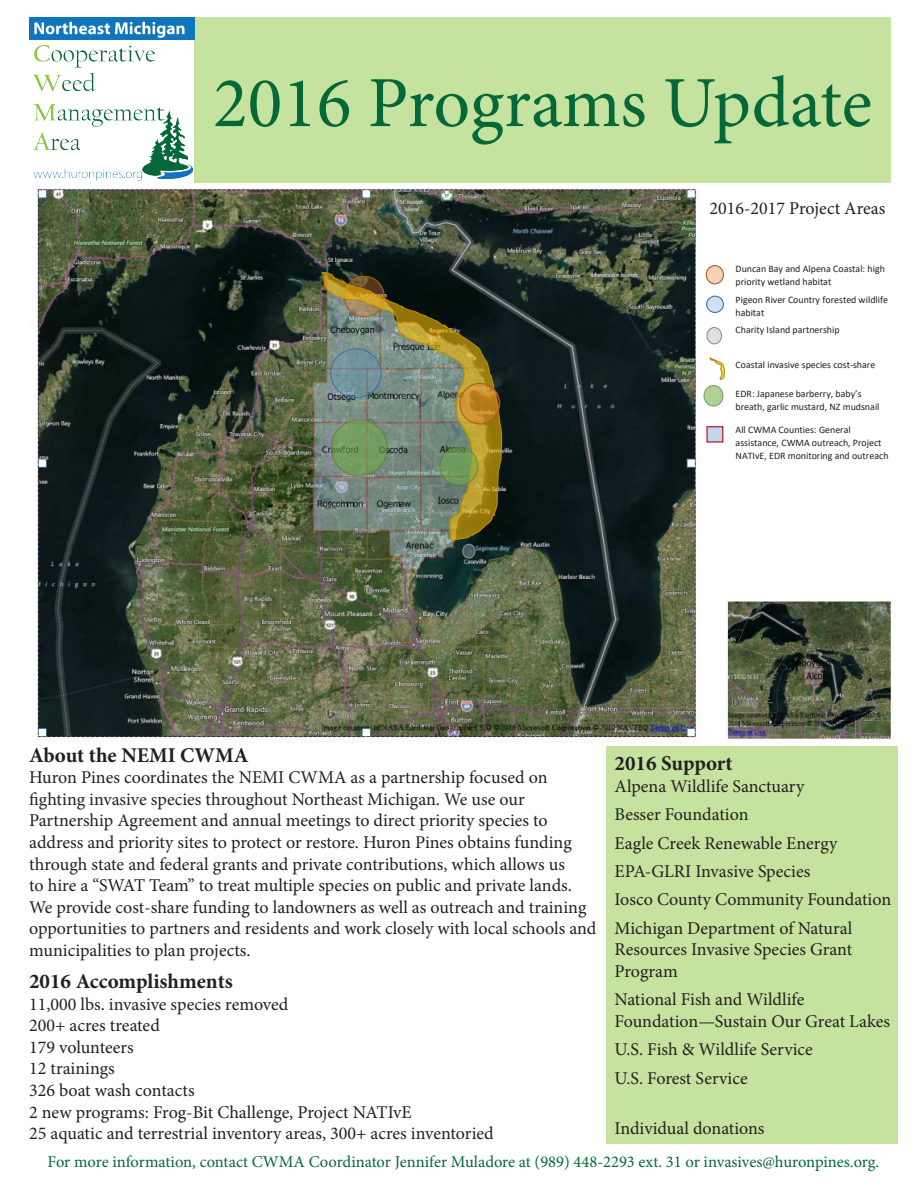
<style>
.page{position:relative;width:918px;height:1188px;background:#fff}
.page>*{position:absolute;margin:0;border:0;box-sizing:border-box;transform-origin:0 0}
.t1{font:72px "Minion Pro";color:#056839}
.t2{font:700 21px "Minion Pro";color:#231f20}
.t3{font:18px/21.6px "Minion Pro";color:#231f20}
.t4{font:16.5px "Minion Pro";color:#056839}
.t5{font:9.9px/13px "Calibri";color:#231f20}
</style>
<div class="page">
<img style="left:29px;top:188px;width:864px;height:555px">
<div style="left:706px;top:266px;width:17px;height:18px;background:#ed7d31;border-radius:50%;opacity:.35"></div>
<div style="left:706px;top:265px;width:18px;height:19px;border:1px solid #ae5a21;border-radius:50%"></div>
<div style="left:707px;top:296px;width:16px;height:16px;background:#5b9bd5;border-radius:50%;opacity:.29"></div>
<div style="left:706px;top:296px;width:18px;height:17px;border:1px solid #41719c;border-radius:50%"></div>
<div style="left:463px;top:544px;width:12px;height:14px;background:#b1b2b6;border-radius:50%;opacity:.4"></div>
<div style="left:462px;top:544px;width:14px;height:15px;border:1px solid #8d8f92;border-radius:50%"></div>
<div style="left:707px;top:328px;width:15px;height:16px;background:#b1b2b6;border-radius:50%;opacity:.4"></div>
<div style="left:706px;top:327px;width:16px;height:17px;border:1px solid #8d8f92;border-radius:50%"></div>
<img style="left:321px;top:271px;width:182px;height:270px">
<svg style="left:709px;top:354px;width:16px;height:28px"></svg>
<div style="left:331px;top:420px;width:56px;height:56px;background:#70ad47;border-radius:50%;opacity:.56"></div>
<div style="left:331px;top:419px;width:57px;height:57px;border:1px solid #507e32;border-radius:50%"></div>
<div style="left:440px;top:447px;width:38px;height:38px;background:#70ad47;border-radius:50%;opacity:.56"></div>
<div style="left:439px;top:447px;width:39px;height:39px;border:1px solid #507e32;border-radius:50%"></div>
<div style="left:704px;top:386px;width:19px;height:20px;background:#70ad47;border-radius:50%;opacity:.56"></div>
<div style="left:703px;top:385px;width:21px;height:22px;border:1px solid #507e32;border-radius:50%"></div>
<div style="left:727px;top:258px;width:171px;height:34px;background:#fff"></div>
<div style="left:727px;top:289px;width:171px;height:35px;background:#fff"></div>
<div style="left:727px;top:320px;width:171px;height:34px;background:#fff"></div>
<div style="left:727px;top:354px;width:171px;height:34px;background:#fff"></div>
<div style="left:727px;top:383px;width:171px;height:34px;background:#fff"></div>
<div style="left:460px;top:383px;width:40px;height:41px;background:#ed7d31;border-radius:50%;opacity:.35"></div>
<div style="left:459px;top:383px;width:41px;height:41px;border:1px solid #ae5a21;border-radius:50%"></div>
<div style="left:707px;top:427px;width:16px;height:15px;background:#bdd7ee"></div>
<div style="left:706px;top:426px;width:17px;height:17px;border:1px solid #c00000"></div>
<div style="left:727px;top:419px;width:171px;height:59px;background:#fff"></div>
<div style="left:606px;top:746px;width:292px;height:398px;background:#c5e29f"></div>
<div style="left:194px;top:17px;width:697px;height:166px;background:#c5e29f"></div>
<img style="left:29px;top:17px;width:165px;height:164px">
<p class="t1" style="left:213px;top:55px;width:661px">2016 Programs Update</p>
<p class="t3" style="left:710px;top:197px;width:177px">2016-2017 Project Areas</p>
<p class="t5" style="left:736px;top:262px;width:151px">Duncan Bay and Alpena Coastal: high priority wetland habitat</p>
<p class="t5" style="left:736px;top:294px;width:154px">Pigeon River Country forested wildlife habitat</p>
<p class="t5" style="left:736px;top:324px;width:105px">Charity Island partnership</p>
<p class="t5" style="left:736px;top:358px;width:141px">Coastal invasive species cost-share</p>
<p class="t5" style="left:736px;top:387px;width:145px">EDR: Japanese barberry, baby’s breath, garlic mustard, NZ mudsnail</p>
<p class="t5" style="left:736px;top:424px;width:154px">All CWMA Counties: General assistance, CWMA outreach, Project<br>NATIvE, EDR monitoring and outreach</p>
<p class="t2" style="left:29px;top:740px;width:221px">About the NEMI CWMA</p>
<p class="t3" style="left:29px;top:767px;width:569px">Huron Pines coordinates the NEMI CWMA as a partnership focused on fighting invasive species throughout Northeast Michigan. We use our Partnership Agreement and annual meetings to direct priority species to address and priority sites to protect or restore. Huron Pines obtains funding through state and federal grants and private contributions, which allows us<br>to hire a “SWAT Team” to treat multiple species on public and private lands.<br>We provide cost-share funding to landowners as well as outreach and training opportunities to partners and residents and work closely with local schools and municipalities to plan projects.</p>
<p class="t2" style="left:29px;top:966px;width:205px">2016 Accomplishments</p>
<p class="t3" style="left:29px;top:993px;width:261px">11,000 lbs. invasive species removed</p>
<p class="t3" style="left:29px;top:1015px;width:132px">200+ acres treated</p>
<p class="t3" style="left:29px;top:1036px;width:106px">179 volunteers</p>
<p class="t3" style="left:29px;top:1058px;width:87px">12 trainings</p>
<p class="t3" style="left:29px;top:1079px;width:167px">326 boat wash contacts</p>
<p class="t3" style="left:29px;top:1101px;width:384px">2 new programs: Frog-Bit Challenge, Project NATIvE</p>
<p class="t3" style="left:29px;top:1123px;width:466px">25 aquatic and terrestrial inventory areas, 300+ acres inventoried</p>
<p class="t2" style="left:615px;top:749px;width:120px">2016 Support</p>
<p class="t3" style="left:615px;top:776px;width:191px">Alpena Wildlife Sanctuary</p>
<p class="t3" style="left:615px;top:804px;width:136px">Besser Foundation</p>
<p class="t3" style="left:615px;top:832px;width:224px">Eagle Creek Renewable Energy</p>
<p class="t3" style="left:615px;top:861px;width:197px">EPA-GLRI Invasive Species</p>
<p class="t3" style="left:615px;top:889px;width:278px">Iosco County Community Foundation</p>
<p class="t3" style="left:615px;top:917px;width:239px;text-align:justify">Michigan Department of Natural Resources Invasive Species Grant Program</p>
<p class="t3" style="left:615px;top:989px;width:277px">National Fish and Wildlife<br>Foundation—Sustain Our Great Lakes</p>
<p class="t3" style="left:615px;top:1039px;width:200px">U.S. Fish &amp; Wildlife Service</p>
<p class="t3" style="left:615px;top:1067px;width:135px">U.S. Forest Service</p>
<p class="t3" style="left:615px;top:1117px;width:152px">Individual donations</p>
<p class="t4" style="left:48px;top:1151px;width:833px">For more information, contact CWMA Coordinator Jennifer Muladore at (989) 448-2293 ext. 31 or invasives@huronpines.org.</p>
</div>
